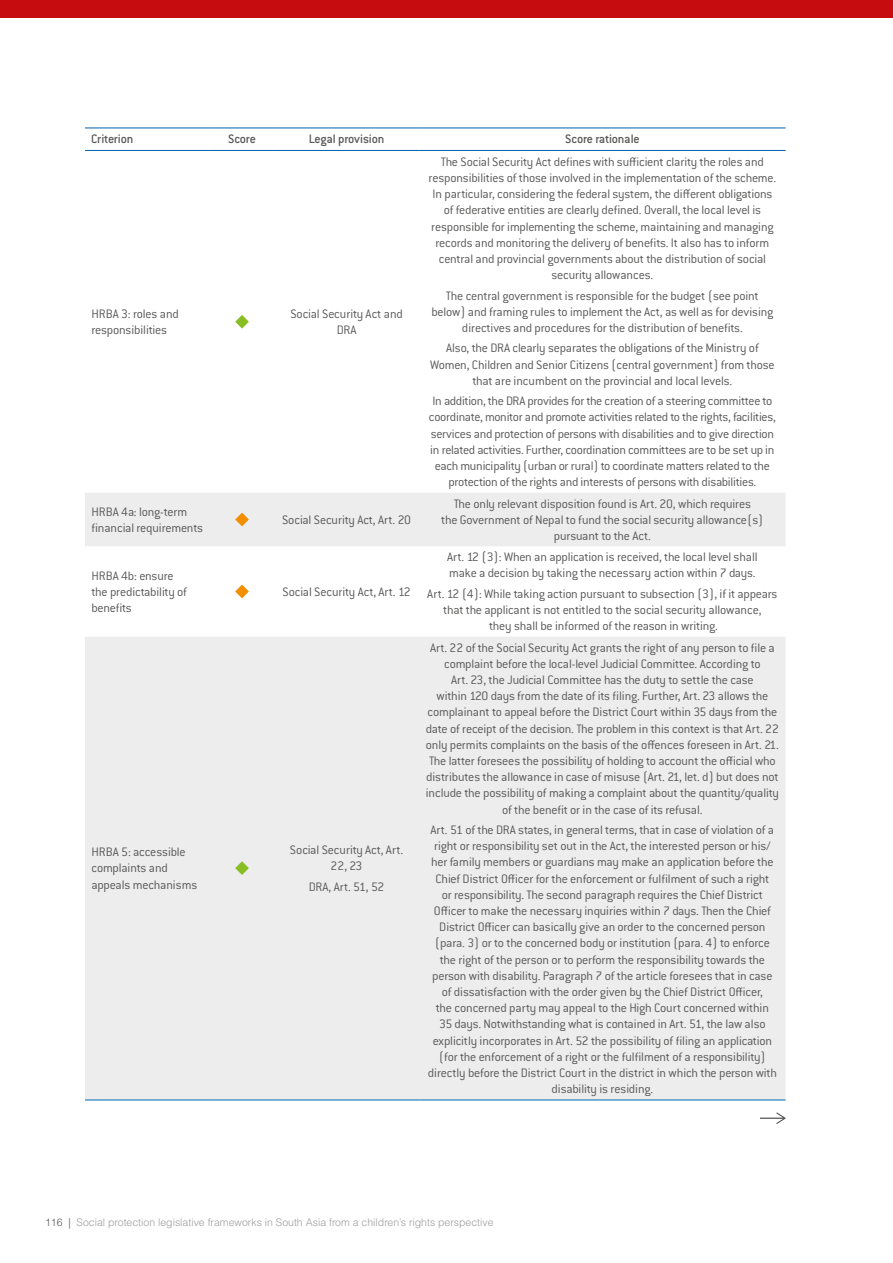
<style>
.page{position:relative;width:893px;height:1263px;background:#fff}
.page>*{position:absolute;margin:0;border:0;box-sizing:border-box;transform-origin:0 0}
.t1{font:13.5px/16.2px "Conduit ITC Light";letter-spacing:-.015em;color:#575756;text-align:center}
.t2{font:13.5px "Conduit ITC Medium";letter-spacing:-.015em;color:#575756}
.t3{font:300 10.5px "Helvetica LT Std";color:#9d9d9c}
.s1{color:#575756}
</style>
<div class="page">
<div style="left:0;top:0;width:893px;height:18px;background:#c60c0e"></div>
<svg style="left:85px;top:493px;width:701px;height:606px;fill:#ededed"></svg>
<hr style="left:85px;top:128px;width:125px;height:1px;background:#0061ad">
<hr style="left:210px;top:128px;width:64px;height:1px;background:#0061ad">
<hr style="left:274px;top:128px;width:145px;height:1px;background:#0061ad">
<hr style="left:419px;top:128px;width:367px;height:1px;background:#0061ad">
<hr style="left:85px;top:150px;width:125px;height:1px;background:#0061ad">
<hr style="left:210px;top:150px;width:64px;height:1px;background:#0061ad">
<hr style="left:274px;top:150px;width:145px;height:1px;background:#0061ad">
<hr style="left:419px;top:150px;width:367px;height:1px;background:#0061ad">
<hr style="left:85px;top:1099px;width:125px;height:1px;background:#0069b4">
<hr style="left:210px;top:1099px;width:64px;height:1px;background:#0069b4">
<hr style="left:274px;top:1099px;width:145px;height:1px;background:#0069b4">
<hr style="left:419px;top:1099px;width:367px;height:1px;background:#0069b4">
<svg style="left:235px;top:315px;width:14px;height:14px"></svg>
<svg style="left:235px;top:513px;width:14px;height:13px"></svg>
<svg style="left:235px;top:585px;width:14px;height:13px"></svg>
<svg style="left:235px;top:861px;width:14px;height:14px"></svg>
<svg style="left:760px;top:1112px;width:26px;height:12px"></svg>
<p class="t2" style="left:91px;top:131px;width:44px">Criterion</p>
<p class="t2" style="left:228px;top:131px;width:29px">Score</p>
<p class="t2" style="left:309px;top:131px;width:77px">Legal provision</p>
<p class="t2" style="left:565px;top:131px;width:76px">Score rationale</p>
<p class="t1" style="left:91px;top:305px;width:89px;text-align:left">HRBA 3: roles and responsibilities</p>
<p class="t1" style="left:290px;top:305px;width:114px">Social Security Act and<br>DRA</p>
<p class="t1" style="left:91px;top:503px;width:113px;text-align:left">HRBA 4a: long-term financial requirements</p>
<p class="t1" style="left:282px;top:511px;width:130px">Social Security Act, Art. 20</p>
<p class="t1" style="left:91px;top:567px;width:97px;text-align:left">HRBA 4b: ensure the predictability of benefits</p>
<p class="t1" style="left:282px;top:583px;width:130px">Social Security Act, Art. 12</p>
<p class="t1" style="left:91px;top:843px;width:107px;text-align:left">HRBA 5: accessible complaints and appeals mechanisms</p>
<p class="t1" style="left:290px;top:841px;width:115px">Social Security Act, Art.<br>22, 23</p>
<p class="t1" style="left:309px;top:878px;width:77px">DRA, Art. 51, 52</p>
<p class="t1" style="left:429px;top:153px;width:349px">The Social Security Act defines with sufficient clarity the roles and responsibilities of those involved in the implementation of the scheme.<br>In particular, considering the federal system, the different obligations of federative entities are clearly defined. Overall, the local level is responsible for implementing the scheme, maintaining and managing records and monitoring the delivery of benefits. It also has to inform central and provincial governments about the distribution of social security allowances.</p>
<p class="t1" style="left:431px;top:287px;width:343px">The central government is responsible for the budget (see point below) and framing rules to implement the Act, as well as for devising directives and procedures for the distribution of benefits.</p>
<p class="t1" style="left:430px;top:340px;width:346px">Also, the DRA clearly separates the obligations of the Ministry of<br>Women, Children and Senior Citizens (central government) from those that are incumbent on the provincial and local levels.</p>
<p class="t1" style="left:429px;top:393px;width:348px">In addition, the DRA provides for the creation of a steering committee to coordinate, monitor and promote activities related to the rights, facilities, services and protection of persons with disabilities and to give direction in related activities. Further, coordination committees are to be set up in each municipality (urban or rural) to coordinate matters related to the protection of the rights and interests of persons with disabilities.</p>
<p class="t1" style="left:441px;top:495px;width:324px">The only relevant disposition found is Art. 20, which requires<br>the Government of Nepal to fund the social security allowance(s) pursuant to the Act.</p>
<p class="t1" style="left:447px;top:548px;width:312px;text-align:left">Art. 12 (3): When an application is received, the local level shall make a decision by taking the necessary action within 7 days.</p>
<p class="t1" style="left:427px;top:585px;width:352px">Art. 12 (4): While taking action pursuant to subsection (3), if it appears that the applicant is not entitled to the social security allowance,<br>they shall be informed of the reason in writing.</p>
<p class="t1" style="left:426px;top:639px;width:355px">Art. 22 of the Social Security Act grants the right of any person to file a complaint before the local-level Judicial Committee. According to<br>Art. 23, the Judicial Committee has the duty to settle the case<br>within 120 days from the date of its filing. Further, Art. 23 allows the complainant to appeal before the District Court within 35 days from the date of receipt of the decision. The problem in this context is that Art. 22 only permits complaints on the basis of the offences foreseen in Art. 21.<br>The latter foresees the possibility of holding to account the official who distributes the allowance in case of misuse (Art. 21, let. d) but does not include the possibility of making a complaint about the quantity/quality of the benefit or in the case of its refusal.</p>
<p class="t1" style="left:428px;top:821px;width:351px">Art. 51 of the DRA states, in general terms, that in case of violation of a right or responsibility set out in the Act, the interested person or his/ her family members or guardians may make an application before the Chief District Officer for the enforcement or fulfilment of such a right<br>or responsibility. The second paragraph requires the Chief District Officer to make the necessary inquiries within 7 days. Then the Chief District Officer can basically give an order to the concerned person (para. 3) or to the concerned body or institution (para. 4) to enforce the right of the person or to perform the responsibility towards the person with disability. Paragraph 7 of the article foresees that in case of dissatisfaction with the order given by the Chief District Officer,<br>the concerned party may appeal to the High Court concerned within 35 days. Notwithstanding what is contained in Art. 51, the law also explicitly incorporates in Art. 52 the possibility of filing an application (for the enforcement of a right or the fulfilment of a responsibility) directly before the District Court in the district in which the person with disability is residing.</p>
<p class="t3" style="left:45px;top:1215px;width:450px"><span class="s1">116 |</span> Social protection legislative frameworks in South Asia from a children’s rights perspective</p>
</div>
